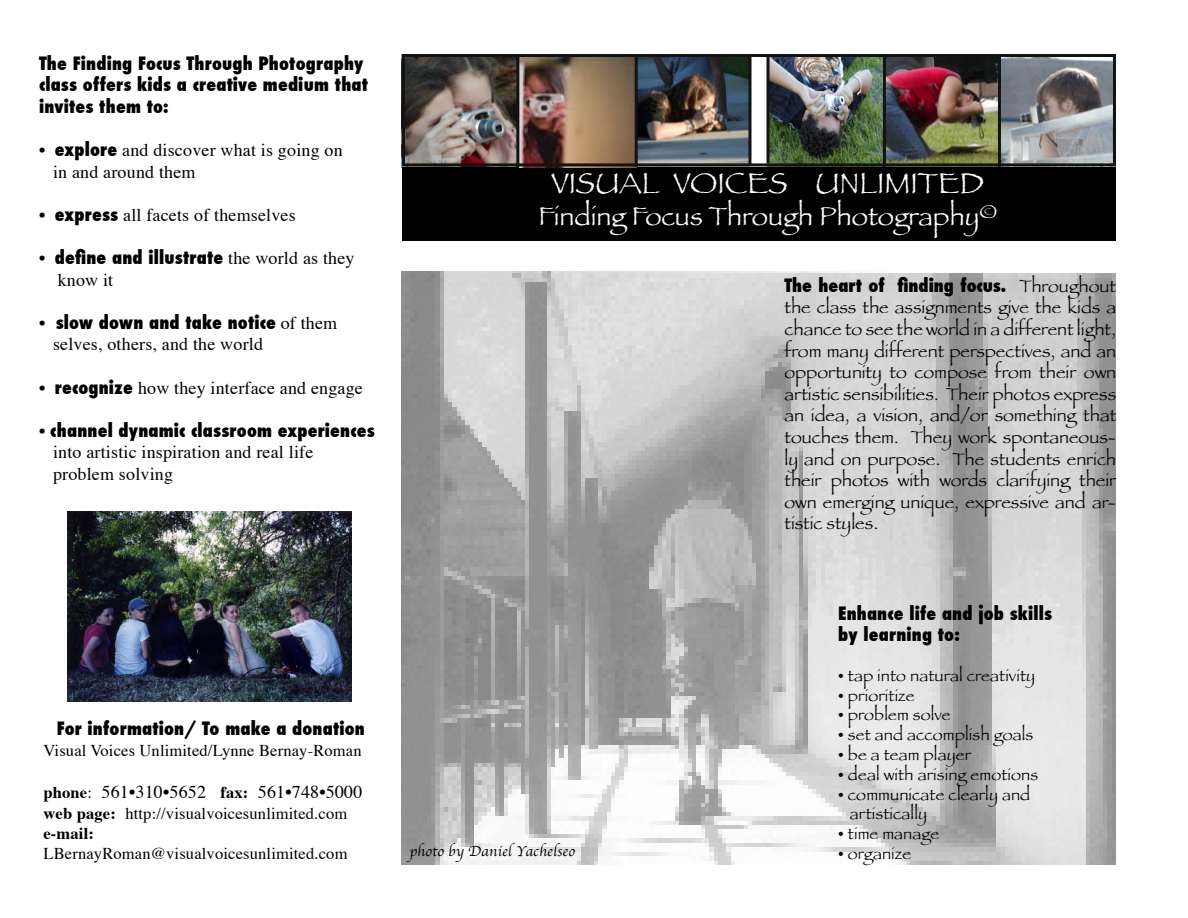
<style>
.page{position:relative;width:1188px;height:918px;background:#fff}
.page>*{position:absolute;margin:0;border:0;box-sizing:border-box;transform-origin:0 0}
.t1{font:30px "Papyrus";color:#fff}
.t2{font:27px "Papyrus";color:#fff}
.t3{font:18px/21.6px "Papyrus";color:#000;text-align:justify}
.t4{font:18px/21.6px "Times";letter-spacing:.01em;color:#000}
.t5{font:800 condensed 18px/21.6px "Futura";letter-spacing:.01em;color:#000}
.t6{font:16.5px/19.8px "Papyrus";letter-spacing:.01em;color:#000}
.t7{font:16.5px "Times";letter-spacing:.01em;color:#000}
.t8{font:700 16.5px "Times";color:#000}
.t9{font:15px "Apple Chancery";letter-spacing:.01em;color:#000}
.s1{font-family:"Futura";font-weight:800;font-stretch:condensed}
.s2{font-weight:700;font-size:16.5px}
.s3{font-size:16.5px}
.s4{font-weight:700}
</style>
<div class="page">
<img style="left:1001px;top:58px;width:115px;height:109px">
<img style="left:402px;top:58px;width:231px;height:109px">
<img style="left:633px;top:58px;width:117px;height:109px">
<img style="left:768px;top:58px;width:230px;height:109px">
<div style="left:402px;top:167px;width:714px;height:74px;background:#000"></div>
<img style="left:402px;top:272px;width:714px;height:593px">
<img style="left:67px;top:512px;width:284px;height:189px">
<div style="left:402px;top:54px;width:714px;height:112px;border:3px solid #131313"></div>
<hr style="left:516px;top:54px;width:3px;height:113px;background:#131313">
<hr style="left:635px;top:54px;width:3px;height:113px;background:#131313">
<svg style="left:748px;top:54px;width:4px;height:111px"></svg>
<svg style="left:766px;top:54px;width:4px;height:109px"></svg>
<hr style="left:883px;top:54px;width:3px;height:113px;background:#131313">
<hr style="left:998px;top:54px;width:3px;height:113px;background:#131313">
<p class="t5" style="left:39px;top:52px;width:330px">The Finding Focus Through Photography class offers kids a creative medium that invites them to:</p>
<p class="t4" style="left:39px;top:140px;width:305px">• <span class="s1">explore</span> and discover what is going on</p>
<p class="t4" style="left:53px;top:162px;width:144px">in and around them</p>
<p class="t4" style="left:39px;top:205px;width:258px">• <span class="s1">express</span> all facets of themselves</p>
<p class="t4" style="left:58px;top:248px;width:298px;text-indent:-19px">• <span class="s1">define and illustrate</span> the world as they know it</p>
<p class="t4" style="left:53px;top:313px;width:286px;text-indent:-14px">• <span class="s1">slow down and take notice</span> of them selves, others, and the world</p>
<p class="t4" style="left:39px;top:378px;width:325px">• <span class="s1">recognize</span> how they interface and engage</p>
<p class="t4" style="left:53px;top:421px;width:323px;text-indent:-14px">• <span class="s1">channel dynamic classroom experiences </span>into artistic inspiration and real life</p>
<p class="t4" style="left:53px;top:464px;width:122px">problem solving</p>
<p class="t5" style="left:57px;top:717px;width:310px">For information/ To make a donation</p>
<p class="t7" style="left:44px;top:740px;width:320px">Visual Voices Unlimited/Lynne Bernay-Roman</p>
<p class="t4" style="left:44px;top:782px;width:320px"><span class="s2">phone</span><span class="s3">:</span> 561•310•5652 <span class="s2">fax:</span> 561•748•5000</p>
<p class="t7" style="left:44px;top:803px;width:305px"><span class="s4">web page:</span> http://visualvoicesunlimited.com</p>
<p class="t8" style="left:44px;top:823px;width:52px">e-mail:</p>
<p class="t7" style="left:44px;top:843px;width:306px">LBernayRoman@visualvoicesunlimited.com</p>
<p class="t1" style="left:551px;top:165px;width:434px">VISUAL VOICES UNLIMITED</p>
<p class="t2" style="left:538px;top:200px;width:460px">Finding Focus Through Photography<sup>©</sup></p>
<p class="t3" style="left:784px;top:275px;width:333px"><span class="s1">The heart of finding focus.</span> Throughout the class the assignments give the kids a chance to see the world in a different light, from many different perspectives, and an opportunity to compose from their own artistic sensibilities. Their photos express an idea, a vision, and/or something that touches them. They work spontaneous&shy;ly and on purpose. The students enrich their photos with words clarifying their own emerging unique, expressive and ar&shy;tistic styles.</p>
<p class="t5" style="left:838px;top:602px;width:216px">Enhance life and job skills by learning to:</p>
<p class="t6" style="left:838px;top:665px;width:198px">• tap into natural creativity</p>
<p class="t6" style="left:838px;top:685px;width:78px">• prioritize</p>
<p class="t6" style="left:838px;top:705px;width:114px">• problem solve</p>
<p class="t6" style="left:838px;top:725px;width:197px">• set and accomplish goals</p>
<p class="t6" style="left:838px;top:744px;width:134px">• be a team player</p>
<p class="t6" style="left:838px;top:764px;width:202px">• deal with arising emotions</p>
<p class="t6" style="left:850px;top:784px;width:182px;text-indent:-12px">• communicate clearly and artistically</p>
<p class="t6" style="left:838px;top:824px;width:102px">• time manage</p>
<p class="t9" style="left:410px;top:840px;width:167px">photo by Daniel Yachelseo</p>
<p class="t6" style="left:838px;top:843px;width:75px">• organize</p>
</div>
